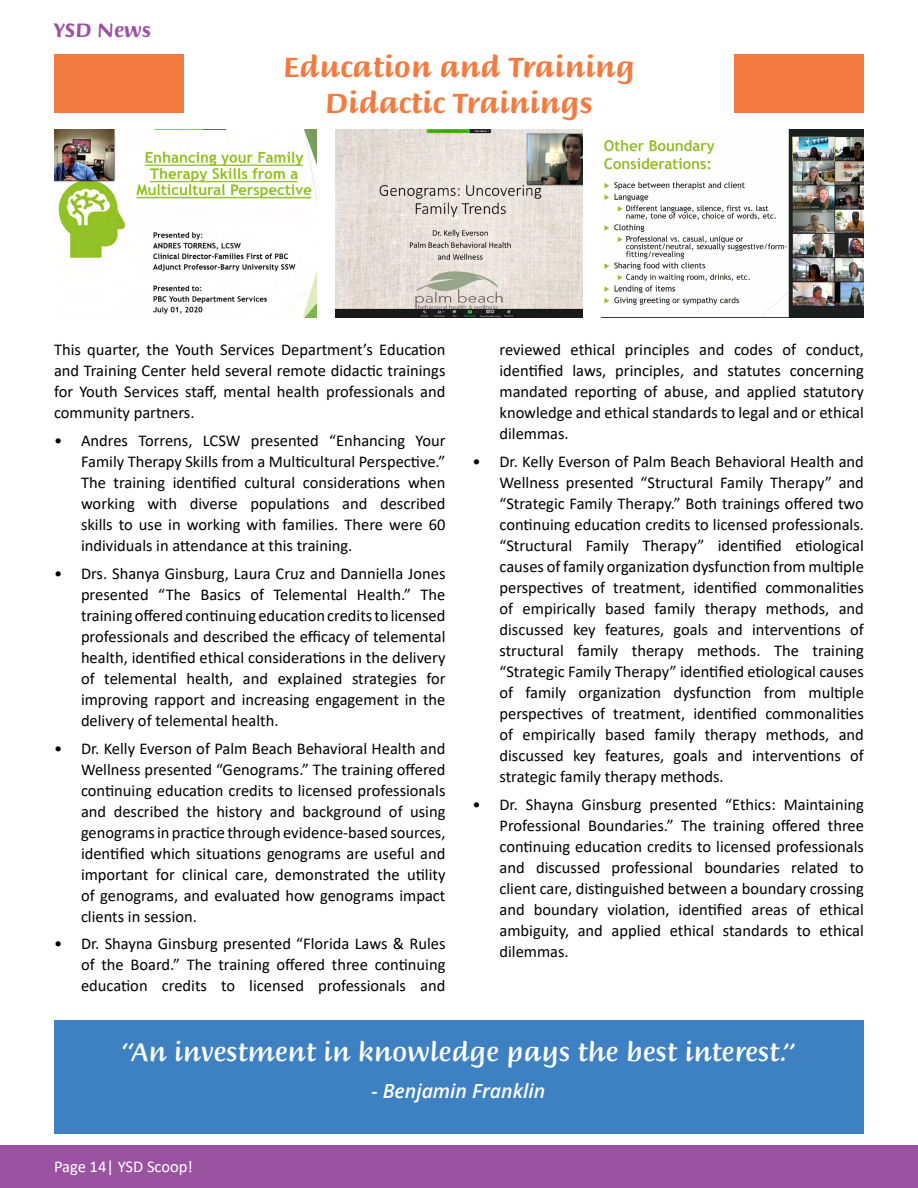
<style>
.page{position:relative;width:918px;height:1188px;background:#fff}
.page>*{position:absolute;margin:0;border:0;box-sizing:border-box;transform-origin:0 0}
.t1{font:700 30px "Briem Script Std";color:#f47b3f}
.t2{font:500 27px "Briem Script Std";color:#fff}
.t3{font:700 21px "Briem Script Std";color:#9a53a1}
.t4{font:italic 600 19.5px "Open Sans";color:#fff}
.t5{font:16.5px/21px "Calibri";color:#000;text-align:justify}
.t6{font:16.5px "Calibri";color:#fff}
</style>
<div class="page">
<div style="left:0;top:1146px;width:918px;height:42px;background:#9a53a1"></div>
<div style="left:54px;top:54px;width:130px;height:59px;background:#f47b3f"></div>
<div style="left:734px;top:54px;width:130px;height:59px;background:#f47b3f"></div>
<img style="left:54px;top:129px;width:262px;height:188px">
<img style="left:335px;top:129px;width:248px;height:188px">
<img style="left:604px;top:129px;width:260px;height:188px">
<div style="left:54px;top:1021px;width:810px;height:113px;background:#3d81c3"></div>
<p class="t3" style="left:54px;top:19px;width:99px">YSD News</p>
<p class="t1" style="left:283px;top:50px;width:353px">Education and Training</p>
<p class="t1" style="left:325px;top:86px;width:269px">Didactic Trainings</p>
<p class="t5" style="left:54px;top:339px;width:393px">This quarter, the Youth Services Department’s Education and Training Center held several remote didactic trainings for Youth Services staff, mental health professionals and community partners.</p>
<p class="t5" style="left:81px;top:430px;width:366px;text-indent:-27px">• Andres Torrens, LCSW presented “Enhancing Your Family Therapy Skills from a Multicultural Perspective.” The training identified cultural considerations when working with diverse populations and described skills to use in working with families. There were 60 individuals in attendance at this training.</p>
<p class="t5" style="left:81px;top:563px;width:366px;text-indent:-27px">• Drs. Shanya Ginsburg, Laura Cruz and Danniella Jones presented “The Basics of Telemental Health.” The training offered continuing education credits to licensed professionals and described the efficacy of telemental health, identified ethical considerations in the delivery of telemental health, and explained strategies for improving rapport and increasing engagement in the delivery of telemental health.</p>
<p class="t5" style="left:81px;top:737px;width:366px;text-indent:-27px">• Dr. Kelly Everson of Palm Beach Behavioral Health and Wellness presented “Genograms.” The training offered continuing education credits to licensed professionals and described the history and background of using genograms in practice through evidence-based sources, identified which situations genograms are useful and important for clinical care, demonstrated the utility of genograms, and evaluated how genograms impact clients in session.</p>
<p class="t5" style="left:81px;top:933px;width:366px;text-indent:-27px">• Dr. Shayna Ginsburg presented “Florida Laws &amp; Rules of the Board.” The training offered three continuing education credits to licensed professionals and</p>
<p class="t5" style="left:500px;top:339px;width:366px">reviewed ethical principles and codes of conduct, identified laws, principles, and statutes concerning mandated reporting of abuse, and applied statutory knowledge and ethical standards to legal and or ethical dilemmas.</p>
<p class="t5" style="left:500px;top:451px;width:366px;text-indent:-27px">• Dr. Kelly Everson of Palm Beach Behavioral Health and Wellness presented “Structural Family Therapy” and “Strategic Family Therapy.” Both trainings offered two continuing education credits to licensed professionals. “Structural Family Therapy” identified etiological causes of family organization dysfunction from multiple perspectives of treatment, identified commonalities of empirically based family therapy methods, and discussed key features, goals and interventions of structural family therapy methods. The training “Strategic Family Therapy” identified etiological causes of family organization dysfunction from multiple perspectives of treatment, identified commonalities of empirically based family therapy methods, and discussed key features, goals and interventions of strategic family therapy methods.</p>
<p class="t5" style="left:500px;top:794px;width:366px;text-indent:-27px">• Dr. Shayna Ginsburg presented “Ethics: Maintaining Professional Boundaries.” The training offered three continuing education credits to licensed professionals and discussed professional boundaries related to client care, distinguished between a boundary crossing and boundary violation, identified areas of ethical ambiguity, and applied ethical standards to ethical dilemmas.</p>
<p class="t2" style="left:122px;top:1037px;width:674px">“An investment in knowledge pays the best interest.”</p>
<p class="t4" style="left:371px;top:1078px;width:175px">- Benjamin Franklin</p>
<p class="t6" style="left:54px;top:1155px;width:140px">Page 14| YSD Scoop!</p>
</div>
